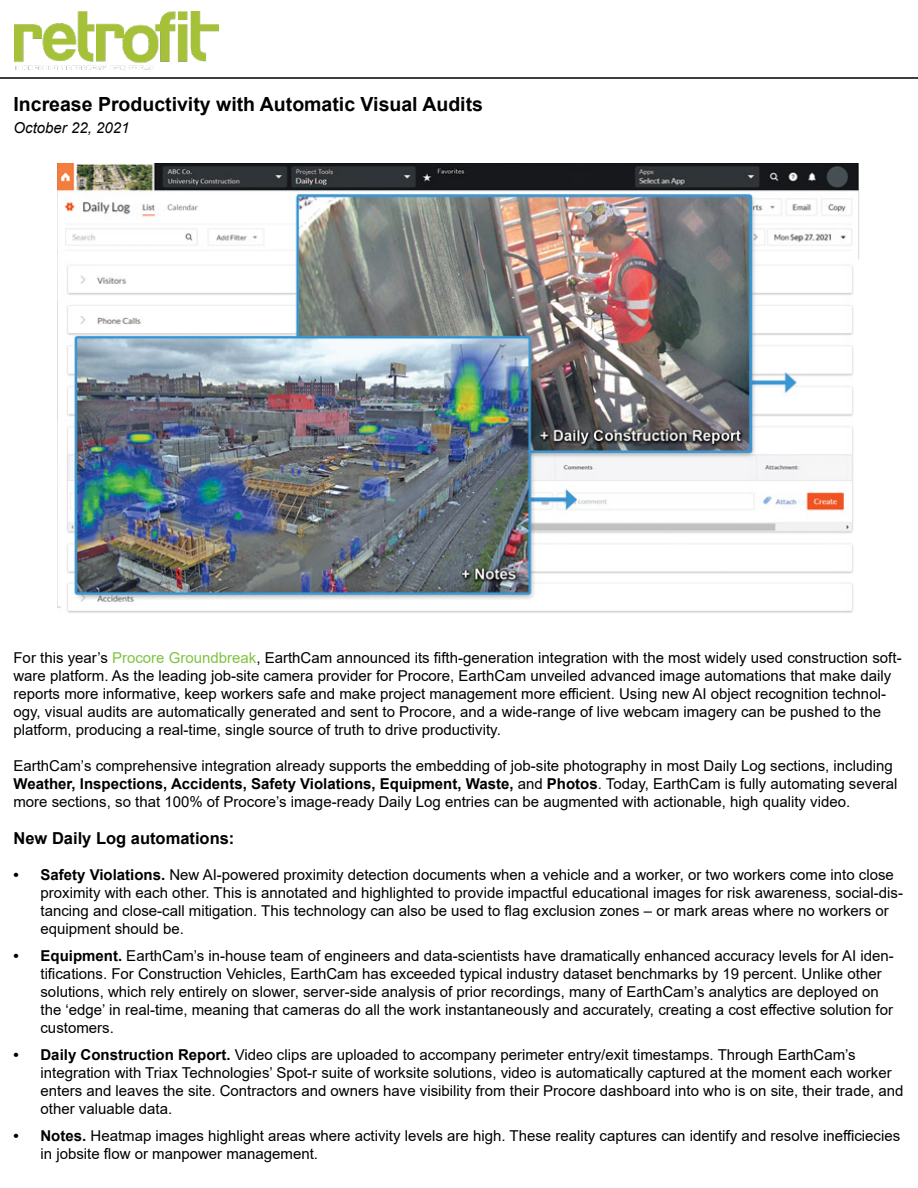
<style>
.page{position:relative;width:918px;height:1188px;background:#fff}
.page>*{position:absolute;margin:0;border:0;box-sizing:border-box;transform-origin:0 0}
.t1{font:700 19.5px "Arial";color:#000}
.t2{font:700 16.5px "Arial";color:#000}
.t3{font:15px/18px "Arial";color:#000}
.t4{font:italic 15px "Arial";color:#000}
.s1{color:#80c342}
.s2{font-weight:700}
</style>
<div class="page">
<svg style="left:0;top:11px;width:918px;height:68px"></svg>
<img style="left:57px;top:163px;width:803px;height:450px">
<h1 class="t1" style="left:14px;top:91px;width:471px">Increase Productivity with Automatic Visual Audits</h1>
<p class="t4" style="left:14px;top:118px;width:117px">October 22, 2021</p>
<p class="t3" style="left:13px;top:648px;width:890px">For this year’s <span class="s1">Procore Groundbreak</span>, EarthCam announced its fifth-generation integration with the most widely used construction soft&shy;ware platform. As the leading job-site camera provider for Procore, EarthCam unveiled advanced image automations that make daily reports more informative, keep workers safe and make project management more efficient. Using new AI object recognition technol&shy;ogy, visual audits are automatically generated and sent to Procore, and a wide-range of live webcam imagery can be pushed to the platform, producing a real-time, single source of truth to drive productivity.</p>
<p class="t3" style="left:13px;top:756px;width:885px">EarthCam’s comprehensive integration already supports the embedding of job-site photography in most Daily Log sections, including<br><span class="s2">Weather, Inspections, Accidents, Safety Violations, Equipment, Waste,</span> and <span class="s2">Photos</span>. Today, EarthCam is fully automating several more sections, so that 100% of Procore’s image-ready Daily Log entries can be augmented with actionable, high quality video.</p>
<p class="t2" style="left:14px;top:827px;width:222px">New Daily Log automations:</p>
<p class="t3" style="left:40px;top:866px;width:864px;text-indent:-27px"><span class="s2">• Safety Violations.</span> New AI-powered proximity detection documents when a vehicle and a worker, or two workers come into close proximity with each other. This is annotated and highlighted to provide impactful educational images for risk awareness, social-dis&shy;tancing and close-call mitigation. This technology can also be used to flag exclusion zones – or mark areas where no workers or equipment should be.</p>
<p class="t3" style="left:40px;top:947px;width:855px;text-indent:-27px"><span class="s2">• Equipment.</span> EarthCam’s in-house team of engineers and data-scientists have dramatically enhanced accuracy levels for AI iden&shy;tifications. For Construction Vehicles, EarthCam has exceeded typical industry dataset benchmarks by 19 percent. Unlike other solutions, which rely entirely on slower, server-side analysis of prior recordings, many of EarthCam’s analytics are deployed on the ‘edge’ in real-time, meaning that cameras do all the work instantaneously and accurately, creating a cost effective solution for customers.</p>
<p class="t3" style="left:40px;top:1046px;width:864px;text-indent:-27px"><span class="s2">• Daily Construction Report.</span> Video clips are uploaded to accompany perimeter entry/exit timestamps. Through EarthCam’s integration with Triax Technologies’ Spot-r suite of worksite solutions, video is automatically captured at the moment each worker enters and leaves the site. Contractors and owners have visibility from their Procore dashboard into who is on site, their trade, and other valuable data.</p>
<p class="t3" style="left:40px;top:1127px;width:861px;text-indent:-27px"><span class="s2">• Notes.</span> Heatmap images highlight areas where activity levels are high. These reality captures can identify and resolve inefficiecies in jobsite flow or manpower management.</p>
</div>
